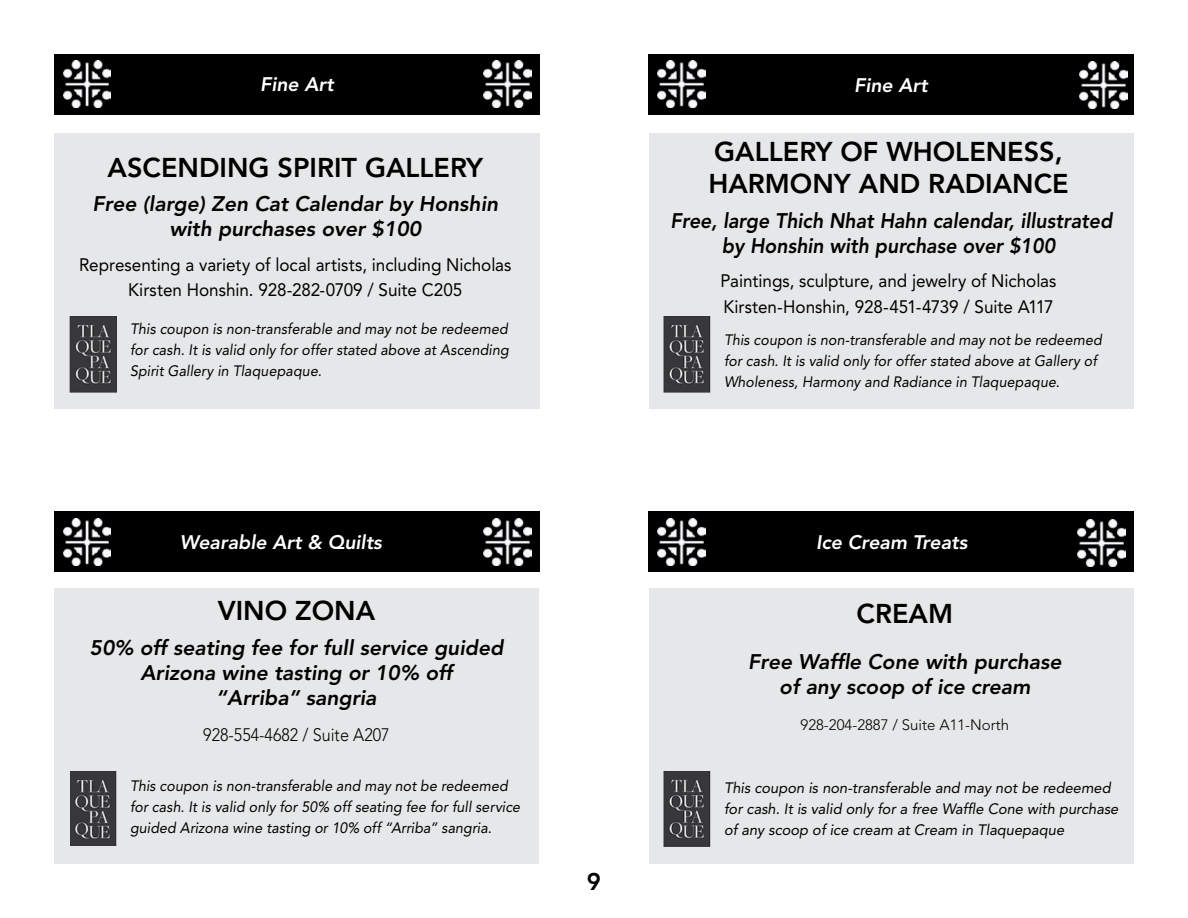
<style>
.page{position:relative;width:1188px;height:918px;background:#fff}
.page>*{position:absolute;margin:0;border:0;box-sizing:border-box;transform-origin:0 0}
.t1{font:800 27px/32.4px "Avenir";color:#000}
.t2{font:800 24px "Avenir";color:#000}
.t3{font:italic 800 21px/25.2px "Avenir";color:#000;text-align:center}
.t4{font:italic 800 21px/25.2px "Avenir";color:#000;text-align:center;scale:.93 1}
.t5{font:italic 800 19.5px "Avenir";color:#fff}
.t6{font:18px/25.5px "Avenir";letter-spacing:-.005em;color:#000;text-align:center;scale:.95 1}
.t7{font:300 18px "Avenir";color:#000;scale:.9 1}
.t8{font:italic 15px/21px "Avenir";color:#000;scale:.95 1}
.t9{font:italic 15px/21px "Avenir";color:#000}
.t10{font:300 15px "Avenir";color:#000}
</style>
<div class="page">
<div style="left:54px;top:54px;width:486px;height:60px;background:#000"></div>
<img style="left:63px;top:61px;width:48px;height:47px">
<img style="left:484px;top:61px;width:47px;height:47px">
<div style="left:648px;top:54px;width:486px;height:60px;background:#000"></div>
<img style="left:658px;top:61px;width:47px;height:47px">
<img style="left:1080px;top:62px;width:47px;height:47px">
<div style="left:54px;top:512px;width:486px;height:60px;background:#000"></div>
<img style="left:63px;top:518px;width:48px;height:47px">
<img style="left:484px;top:518px;width:47px;height:47px">
<div style="left:648px;top:512px;width:486px;height:60px;background:#000"></div>
<img style="left:658px;top:518px;width:47px;height:47px">
<div style="left:55px;top:133px;width:485px;height:276px;background:#e6e7e8"></div>
<div style="left:650px;top:133px;width:484px;height:276px;background:#e6e7e8"></div>
<div style="left:54px;top:588px;width:485px;height:276px;background:#e6e7e8"></div>
<div style="left:649px;top:588px;width:485px;height:276px;background:#e6e7e8"></div>
<img style="left:1078px;top:520px;width:47px;height:47px">
<img style="left:70px;top:316px;width:47px;height:76px">
<img style="left:70px;top:771px;width:47px;height:75px">
<img style="left:664px;top:316px;width:47px;height:76px">
<img style="left:664px;top:771px;width:47px;height:75px">
<h3 class="t5" style="left:260px;top:73px;width:75px">Fine Art</h3>
<h1 class="t1" style="left:108px;top:151px;width:377px">ASCENDING SPIRIT GALLERY</h1>
<h3 class="t3" style="left:93px;top:191px;width:407px">Free (large) Zen Cat Calendar by Honshin with purchases over $100</h3>
<p class="t6" style="left:79px;top:252px;width:457px">Representing a variety of local artists, including Nicholas<br>Kirsten Honshin. 928-282-0709 / Suite C205</p>
<p class="t8" style="left:130px;top:318px;width:400px;text-align:justify">This coupon is non-transferable and may not be redeemed for cash. It is valid only for offer stated above at Ascending Spirit Gallery in Tlaquepaque.</p>
<h3 class="t5" style="left:180px;top:531px;width:204px">Wearable Art &amp; Quilts</h3>
<h1 class="t1" style="left:218px;top:595px;width:159px">VINO ZONA</h1>
<h3 class="t3" style="left:90px;top:635px;width:415px">50% off seating fee for full service guided<br>Arizona wine tasting or 10% off<br>“Arriba” sangria</h3>
<p class="t7" style="left:203px;top:725px;width:209px">928-554-4682 / Suite A207</p>
<p class="t8" style="left:130px;top:775px;width:412px">This coupon is non-transferable and may not be redeemed for cash. It is valid only for 50% off seating fee for full service guided Arizona wine tasting or 10% off “Arriba” sangria.</p>
<h2 class="t2" style="left:587px;top:867px;width:16px">9</h2>
<h3 class="t5" style="left:854px;top:73px;width:75px">Fine Art</h3>
<h1 class="t1" style="left:708px;top:135px;width:362px">GALLERY OF WHOLENESS,<br>HARMONY AND RADIANCE</h1>
<h3 class="t4" style="left:671px;top:208px;width:476px">Free, large Thich Nhat Hahn calendar, illustrated by Honshin with purchase over $100</h3>
<p class="t6" style="left:720px;top:268px;width:355px;text-align:left">Paintings, sculpture, and jewelry of Nicholas<br>Kirsten-Honshin, 928-451-4739 / Suite A117</p>
<p class="t8" style="left:724px;top:329px;width:399px">This coupon is non-transferable and may not be redeemed for cash. It is valid only for offer stated above at Gallery of<br>Wholeness, Harmony and Radiance in Tlaquepaque.</p>
<h3 class="t5" style="left:816px;top:531px;width:153px">Ice Cream Treats</h3>
<h1 class="t1" style="left:857px;top:597px;width:98px">CREAM</h1>
<h3 class="t3" style="left:748px;top:649px;width:315px">Free Waffle Cone with purchase of any scoop of ice cream</h3>
<p class="t10" style="left:801px;top:716px;width:210px">928-204-2887 / Suite A11-North</p>
<p class="t9" style="left:724px;top:777px;width:396px">This coupon is non-transferable and may not be redeemed for cash. It is valid only for a free Waffle Cone with purchase of any scoop of ice cream at Cream in Tlaquepaque</p>
</div>
